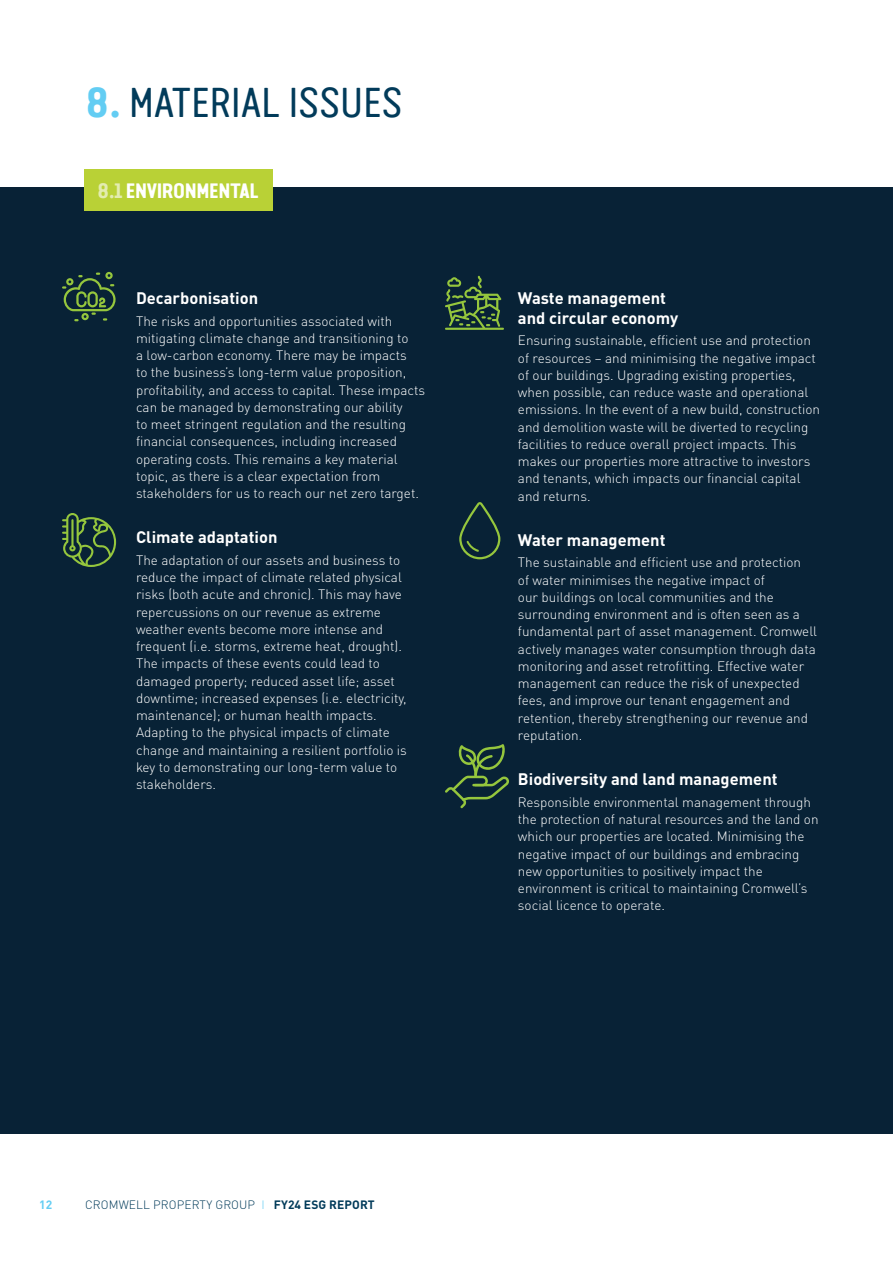
<style>
.page{position:relative;width:893px;height:1263px;background:#fff}
.page>*{position:absolute;margin:0;border:0;box-sizing:border-box;transform-origin:0 0}
.t1{font:42px "Van Condensed Pro";letter-spacing:-.01em;color:#023b5a}
.t2{font:700 21px "Van Condensed Pro";letter-spacing:-.05em;color:#fff}
.t3{font:700 16.5px/19.8px "DINOT";color:#fff}
.t4{font:300 13.5px/17.2px "DINOT";color:#fff}
.t5{font:300 12px "DINOT";letter-spacing:.01em;color:#023b5a}
.t6{font:700 12px "DINOT";color:#63cdf3}
.s1{font-weight:700;color:#63cdf3}
.s2{color:#e3ecb0}
.s3{color:#63cdf3}
.s4{font-weight:700}
</style>
<div class="page">
<div style="left:0;top:187px;width:893px;height:947px;background:#082236"></div>
<div style="left:84px;top:169px;width:189px;height:41px;background:#b9d136"></div>
<svg style="left:62px;top:272px;width:54px;height:49px"></svg>
<svg style="left:62px;top:513px;width:54px;height:54px"></svg>
<svg style="left:445px;top:276px;width:59px;height:54px"></svg>
<svg style="left:459px;top:502px;width:41px;height:57px"></svg>
<svg style="left:445px;top:744px;width:64px;height:64px"></svg>
<h1 class="t1" style="left:85px;top:73px;width:319px"><span class="s1">8.</span> MATERIAL ISSUES</h1>
<h2 class="t2" style="left:97px;top:175px;width:164px"><span class="s2">8.1</span> ENVIRONMENTAL</h2>
<p class="t3" style="left:136px;top:288px;width:124px">Decarbonisation</p>
<p class="t4" style="left:136px;top:312px;width:290px">The risks and opportunities associated with mitigating climate change and transitioning to<br>a low-carbon economy. There may be impacts<br>to the business’s long-term value proposition, profitability, and access to capital. These impacts can be managed by demonstrating our ability<br>to meet stringent regulation and the resulting financial consequences, including increased operating costs. This remains a key material topic, as there is a clear expectation from stakeholders for us to reach our net zero target.</p>
<p class="t3" style="left:136px;top:527px;width:143px">Climate adaptation</p>
<p class="t4" style="left:136px;top:551px;width:272px">The adaptation of our assets and business to reduce the impact of climate related physical risks (both acute and chronic). This may have repercussions on our revenue as extreme weather events become more intense and frequent (i.e. storms, extreme heat, drought).<br>The impacts of these events could lead to damaged property; reduced asset life; asset downtime; increased expenses (i.e. electricity, maintenance); or human health impacts.<br>Adapting to the physical impacts of climate change and maintaining a resilient portfolio is key to demonstrating our long-term value to stakeholders.</p>
<p class="t3" style="left:518px;top:288px;width:162px">Waste management and circular economy</p>
<p class="t4" style="left:518px;top:332px;width:304px">Ensuring sustainable, efficient use and protection of resources – and minimising the negative impact of our buildings. Upgrading existing properties, when possible, can reduce waste and operational emissions. In the event of a new build, construction and demolition waste will be diverted to recycling facilities to reduce overall project impacts. This makes our properties more attractive to investors and tenants, which impacts our financial capital and returns.</p>
<p class="t3" style="left:518px;top:529px;width:149px">Water management</p>
<p class="t4" style="left:518px;top:554px;width:301px">The sustainable and efficient use and protection<br>of water minimises the negative impact of<br>our buildings on local communities and the surrounding environment and is often seen as a fundamental part of asset management. Cromwell actively manages water consumption through data monitoring and asset retrofitting. Effective water management can reduce the risk of unexpected fees, and improve our tenant engagement and retention, thereby strengthening our revenue and reputation.</p>
<p class="t3" style="left:518px;top:769px;width:261px">Biodiversity and land management</p>
<p class="t4" style="left:518px;top:793px;width:302px">Responsible environmental management through the protection of natural resources and the land on which our properties are located. Minimising the negative impact of our buildings and embracing new opportunities to positively impact the environment is critical to maintaining Cromwell’s social licence to operate.</p>
<p class="t6" style="left:39px;top:1197px;width:15px">12</p>
<p class="t5" style="left:85px;top:1198px;width:291px">CROMWELL PROPERTY GROUP <span class="s3">I</span> <span class="s4">FY24 ESG REPORT</span></p>
</div>
